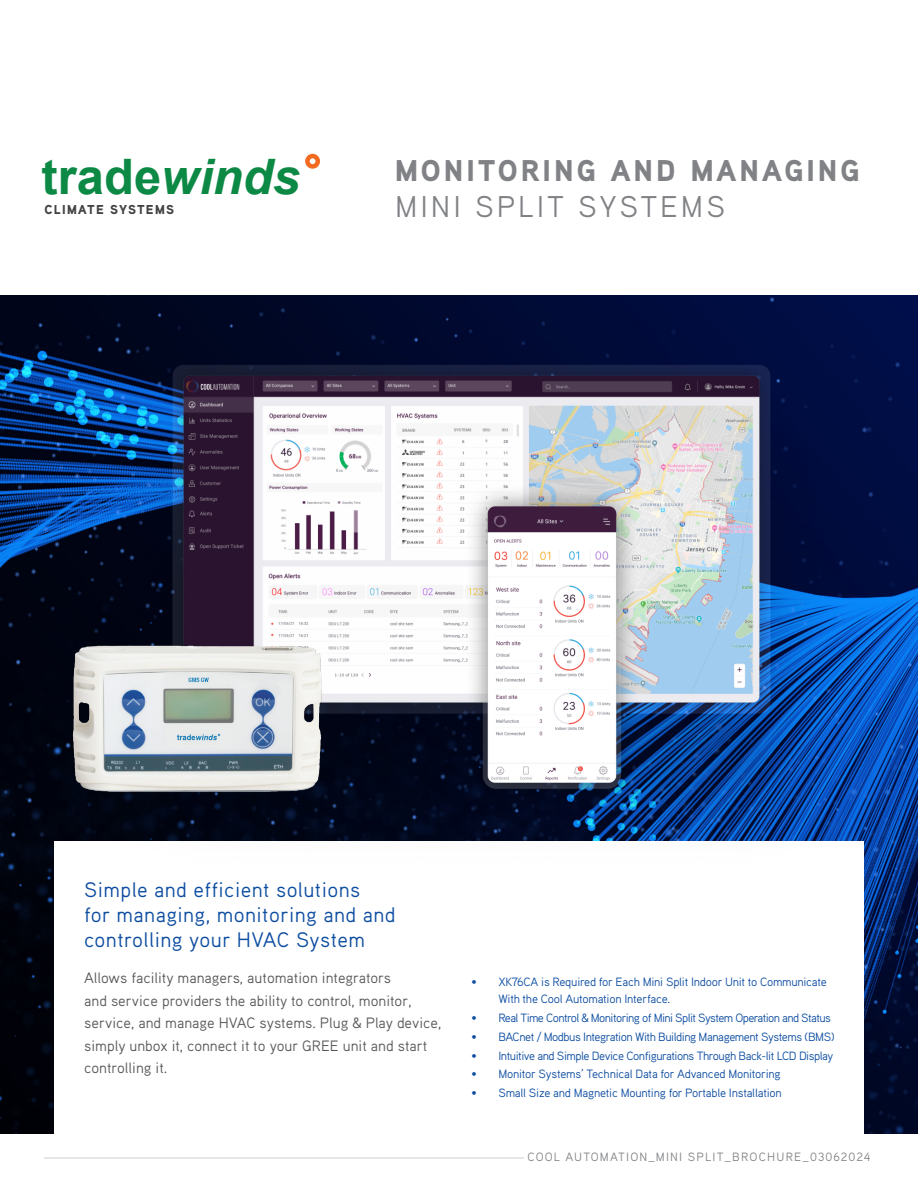
<style>
.page{position:relative;width:918px;height:1188px;background:#fff}
.page>*{position:absolute;margin:0;border:0;box-sizing:border-box;transform-origin:0 0}
.t1{font:700 48.9px "Arial";color:#0c8944}
.Headline{font:900 30px/36px "Aaux Pro";letter-spacing:.1em;color:#808285}
.t2{font:21px/25.2px "Aaux Pro";letter-spacing:.02em;color:#0d4da1}
.t3{font:15px/22.5px "Aaux Pro";color:#57585a}
.Headline-2{font:900 12.9px "Aaux Pro";letter-spacing:.1em;color:#424242}
.t4{font:12px/16.5px "Aaux Pro";letter-spacing:-.02em;color:#0d4da1}
.t5{font:12px "Aaux Pro";letter-spacing:-.04em;color:#0d4da1}
.t6{font:12px "Aaux Pro";letter-spacing:.1em;color:#808285}
.s1{font-style:italic}
.s2{font-weight:400}
</style>
<div class="page">
<img style="left:0;top:295px;width:918px;height:838px">
<div style="left:54px;top:841px;width:810px;height:328px;background:#fff"></div>
<img style="left:91px;top:361px;width:761px;height:480px">
<img style="left:463px;top:482px;width:177px;height:325px">
<hr style="left:44px;top:1158px;width:479px;height:1px;background:#808285">
<img style="left:65px;top:634px;width:259px;height:161px">
<div style="left:305px;top:154px;width:15px;height:15px;border:4px solid #f36a21;border-radius:50%"></div>
<p class="t1" style="left:42px;top:145px;width:260px">trade<span class="s1">winds</span></p>
<p class="Headline-2" style="left:45px;top:201px;width:131px">CLIMATE SYSTEMS</p>
<p class="Headline" style="left:395px;top:151px;width:466px">MONITORING AND MANAGING<br><span class="s2">MINI SPLIT SYSTEMS</span></p>
<p class="t2" style="left:84px;top:876px;width:313px">Simple and efficient solutions<br>for managing, monitoring and and controlling your HVAC System</p>
<p class="t3" style="left:84px;top:966px;width:359px">Allows facility managers, automation integrators<br>and service providers the ability to control, monitor, service, and manage HVAC systems. Plug &amp; Play device, simply unbox it, connect it to your GREE unit and start controlling it.</p>
<p class="t4" style="left:498px;top:973px;width:330px;text-indent:-27px">• XK76CA is Required for Each Mini Split Indoor Unit to Communicate<br>With the Cool Automation Interface.</p>
<p class="t5" style="left:471px;top:1010px;width:361px">• Real Time Control &amp; Monitoring of Mini Split System Operation and Status</p>
<p class="t5" style="left:471px;top:1029px;width:365px">• BACnet / Modbus Integration With Building Management Systems (BMS)</p>
<p class="t5" style="left:471px;top:1048px;width:364px">• Intuitive and Simple Device Configurations Through Back-lit LCD Display</p>
<p class="t4" style="left:471px;top:1066px;width:311px">• Monitor Systems’ Technical Data for Advanced Monitoring</p>
<p class="t4" style="left:471px;top:1085px;width:312px">• Small Size and Magnetic Mounting for Portable Installation</p>
<p class="t6" style="left:528px;top:1149px;width:344px">COOL AUTOMATION_MINI SPLIT_BROCHURE_03062024</p>
</div>
